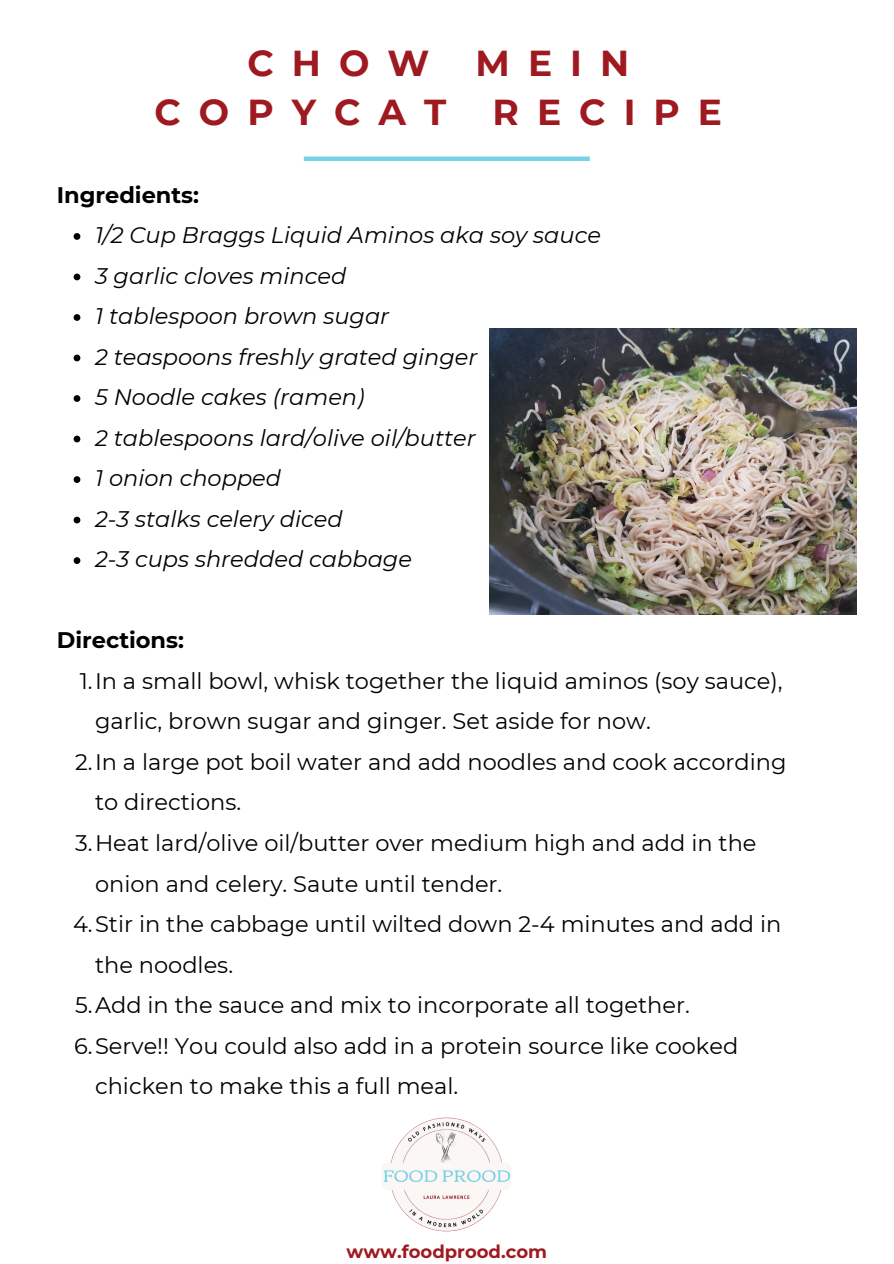
<style>
.page{position:relative;width:894px;height:1264px;background:#fff}
.page>*{position:absolute;margin:0;border:0;box-sizing:border-box;transform-origin:0 0}
.t1{font:700 36px "Montserrat";letter-spacing:.5em;color:#9f1920}
.t2{font:22.5px/40.5px "Montserrat";color:#000}
.t3{font:italic 22.5px "Montserrat";color:#000}
.t4{font:700 22.5px "Montserrat";color:#000}
.t5{font:700 18px "Montserrat";color:#9f1920}
</style>
<div class="page">
<div style="left:304px;top:156px;width:285px;height:5px;background:#78d2e6"></div>
<svg style="left:74px;top:233px;width:6px;height:7px"></svg>
<svg style="left:74px;top:273px;width:6px;height:7px"></svg>
<svg style="left:74px;top:314px;width:6px;height:7px"></svg>
<svg style="left:74px;top:354px;width:6px;height:7px"></svg>
<svg style="left:74px;top:395px;width:6px;height:7px"></svg>
<svg style="left:74px;top:435px;width:6px;height:7px"></svg>
<svg style="left:74px;top:476px;width:6px;height:7px"></svg>
<svg style="left:74px;top:516px;width:6px;height:7px"></svg>
<svg style="left:74px;top:557px;width:6px;height:7px"></svg>
<img style="left:382px;top:1117px;width:129px;height:115px">
<img style="left:489px;top:328px;width:367px;height:286px">
<p class="t1" style="left:247px;top:41px;width:183px">CHOW</p>
<p class="t1" style="left:475px;top:41px;width:155px">MEIN</p>
<p class="t1" style="left:154px;top:90px;width:293px">COPYCAT</p>
<p class="t1" style="left:492px;top:90px;width:231px">RECIPE</p>
<h1 class="t4" style="left:57px;top:181px;width:144px">Ingredients:</h1>
<h2 class="t3" style="left:95px;top:221px;width:507px">1/2 Cup Braggs Liquid Aminos aka soy sauce</h2>
<p class="t3" style="left:95px;top:262px;width:253px">3 garlic cloves minced</p>
<p class="t3" style="left:95px;top:302px;width:296px">1 tablespoon brown sugar</p>
<p class="t3" style="left:95px;top:343px;width:384px">2 teaspoons freshly grated ginger</p>
<p class="t3" style="left:95px;top:383px;width:271px">5 Noodle cakes (ramen)</p>
<p class="t3" style="left:95px;top:424px;width:382px">2 tablespoons lard/olive oil/butter</p>
<p class="t3" style="left:95px;top:464px;width:188px">1 onion chopped</p>
<p class="t3" style="left:95px;top:505px;width:249px">2-3 stalks celery diced</p>
<p class="t3" style="left:95px;top:545px;width:318px">2-3 cups shredded cabbage</p>
<p class="t4" style="left:57px;top:626px;width:129px">Directions:</p>
<h2 class="t2" style="left:95px;top:660px;width:689px;text-indent:-15px">1.In a small bowl, whisk together the liquid aminos (soy sauce), garlic, brown sugar and ginger. Set aside for now.</h2>
<p class="t2" style="left:95px;top:741px;width:693px;text-indent:-20px">2.In a large pot boil water and add noodles and cook according to directions.</p>
<p class="t2" style="left:95px;top:822px;width:662px;text-indent:-20px">3.Heat lard/olive oil/butter over medium high and add in the onion and celery. Saute until tender.</p>
<p class="t2" style="left:95px;top:903px;width:687px;text-indent:-22px">4.Stir in the cabbage until wilted down 2-4 minutes and add in the noodles.</p>
<p class="t2" style="left:75px;top:984px;width:616px">5.Add in the sauce and mix to incorporate all together.</p>
<p class="t2" style="left:95px;top:1025px;width:644px;text-indent:-21px">6.Serve!! You could also add in a protein source like cooked chicken to make this a full meal.</p>
<p class="t5" style="left:346px;top:1240px;width:202px">www.foodprood.com</p>
</div>
